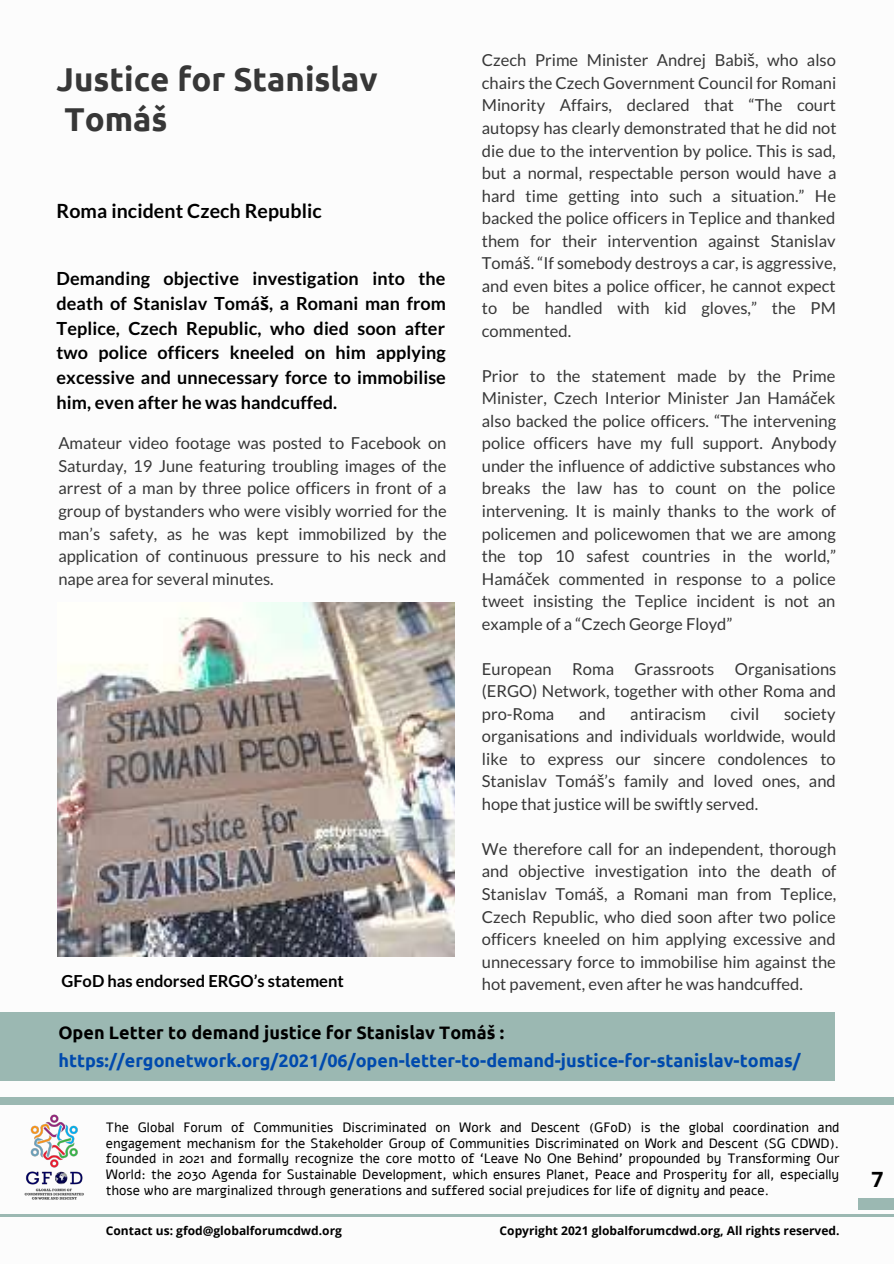
<style>
.page{position:relative;width:894px;height:1264px;background:#fff}
.page>*{position:absolute;margin:0;border:0;box-sizing:border-box;transform-origin:0 0}
.t1{font:700 33px/39.5px "Ubuntu";color:#373737}
.t2{font:700 21px "Open Sans";color:#000}
.t3{font:700 19.5px "Lato";letter-spacing:.005em;color:#000}
.t4{font:700 18px/24.8px "Lato";letter-spacing:.005em;color:#000;text-align:justify}
.t5{font:700 18px "Ubuntu";color:#004aad}
.t6{font:700 18px "Ubuntu";color:#000}
.t7{font:16.5px/22.5px "Lato";color:#373737;text-align:justify}
.t8{font:700 16.5px "Lato";color:#000}
.t9{font:13.5px/15.8px "Alef";color:#000;text-align:justify}
.t10{font:700 12px "Open Sans";color:#000}
.s1{font-family:"Noto Sans"}
</style>
<div class="page">
<div style="left:0;top:1012px;width:834px;height:68px;background:#9bb8b2"></div>
<div style="left:857px;top:1198px;width:36px;height:11px;background:#9bb8b2"></div>
<img style="left:0;top:1104px;width:114px;height:113px">
<div style="left:0;top:1096px;width:893px;height:8px;background:#9bb8b2"></div>
<img style="left:57px;top:602px;width:397px;height:354px">
<hr style="left:0;top:1214px;width:893px;height:2px;background:#9bb8b2">
<p class="t7" style="left:482px;top:49px;width:356px">Czech Prime Minister Andrej Babi<span class="s1">š</span>, who also chairs the Czech Government Council for Romani Minority Affairs, declared that “The court autopsy has clearly demonstrated that he did not die due to the intervention by police. This is sad, but a normal, respectable person would have a hard time getting into such a situation.” He backed the police officers in Teplice and thanked them for their intervention against Stanislav Tomá<span class="s1">š</span>. “If somebody destroys a car, is aggressive, and even bites a police officer, he cannot expect to be handled with kid gloves,” the PM commented.</p>
<p class="t7" style="left:482px;top:364px;width:356px">Prior to the statement made by the Prime Minister, Czech Interior Minister Jan Hamá<span class="s1">č</span>ek also backed the police officers. “The intervening police officers have my full support. Anybody under the influence of addictive substances who breaks the law has to count on the police intervening. It is mainly thanks to the work of policemen and policewomen that we are among the top 10 safest countries in the world,” Hamá<span class="s1">č</span>ek commented in response to a police tweet insisting the Teplice incident is not an example of a “Czech George Floyd”</p>
<p class="t7" style="left:482px;top:657px;width:356px">European Roma Grassroots Organisations (ERGO) Network, together with other Roma and pro-Roma</p>
<h1 class="t1" style="left:57px;top:59px;width:322px">Justice for Stanislav<br>Tomáš</h1>
<p class="t3" style="left:57px;top:198px;width:267px">Roma incident Czech Republic</p>
<p class="t4" style="left:57px;top:266px;width:391px">Demanding objective investigation into the death of Stanislav Tomá<span class="s1">š</span>, a Romani man from Teplice, Czech Republic, who died soon after two police officers kneeled on him applying excessive and unnecessary force to immobilise him, even after he was handcuffed.</p>
<p class="t7" style="left:58px;top:432px;width:390px">Amateur video footage was posted to Facebook on Saturday, 19 June featuring troubling images of the arrest of a man by three police officers in front of a group of bystanders who were visibly worried for the man’s safety, as he was kept immobilized by the application of continuous pressure to his neck and nape area for several minutes.</p>
<p class="t7" style="left:578px;top:702px;width:28px">and</p>
<p class="t7" style="left:630px;top:702px;width:77px">antiracism</p>
<p class="t7" style="left:730px;top:702px;width:30px">civil</p>
<p class="t7" style="left:482px;top:702px;width:355px;text-indent:302px">society organisations and individuals worldwide, would like to express our sincere condolences to Stanislav Tomá<span class="s1">š</span>’s family and loved ones, and hope that justice will be swiftly served.</p>
<p class="t7" style="left:482px;top:837px;width:356px">We therefore call for an independent, thorough and objective investigation into the death of Stanislav Tomá<span class="s1">š</span>, a Romani man from Teplice, Czech Republic, who died soon after two police officers kneeled on him applying excessive and unnecessary force to immobilise him against the hot pavement, even after he was handcuffed.</p>
<p class="t6" style="left:58px;top:1022px;width:447px">Open Letter to demand justice for Stanislav Tomáš :</p>
<p class="t5" style="left:58px;top:1050px;width:743px">https://ergonetwork.org/2021/06/open-letter-to-demand-justice-for-stanislav-tomas/</p>
<p class="t8" style="left:61px;top:970px;width:284px">GFoD has endorsed ERGO’s statement</p>
<p class="t9" style="left:106px;top:1119px;width:735px">The Global Forum of Communities Discriminated on Work and Descent (GFoD) is the global coordination and engagement mechanism for the Stakeholder Group of Communities Discriminated on Work and Descent (SG CDWD). founded in 2021 and formally recognize the core motto of ‘Leave No One Behind’ propounded by Transforming Our World: the 2030 Agenda for Sustainable Development, which ensures Planet, Peace and Prosperity for all, especially those who are marginalized through generations and suffered social prejudices for life of dignity and peace.</p>
<p class="t10" style="left:106px;top:1222px;width:237px">Contact us: gfod@globalforumcdwd.org</p>
<p class="t10" style="left:499px;top:1222px;width:341px">Copyright 2021 globalforumcdwd.org, All rights reserved.</p>
<p class="t2" style="left:871px;top:1164px;width:13px">7</p>
</div>
